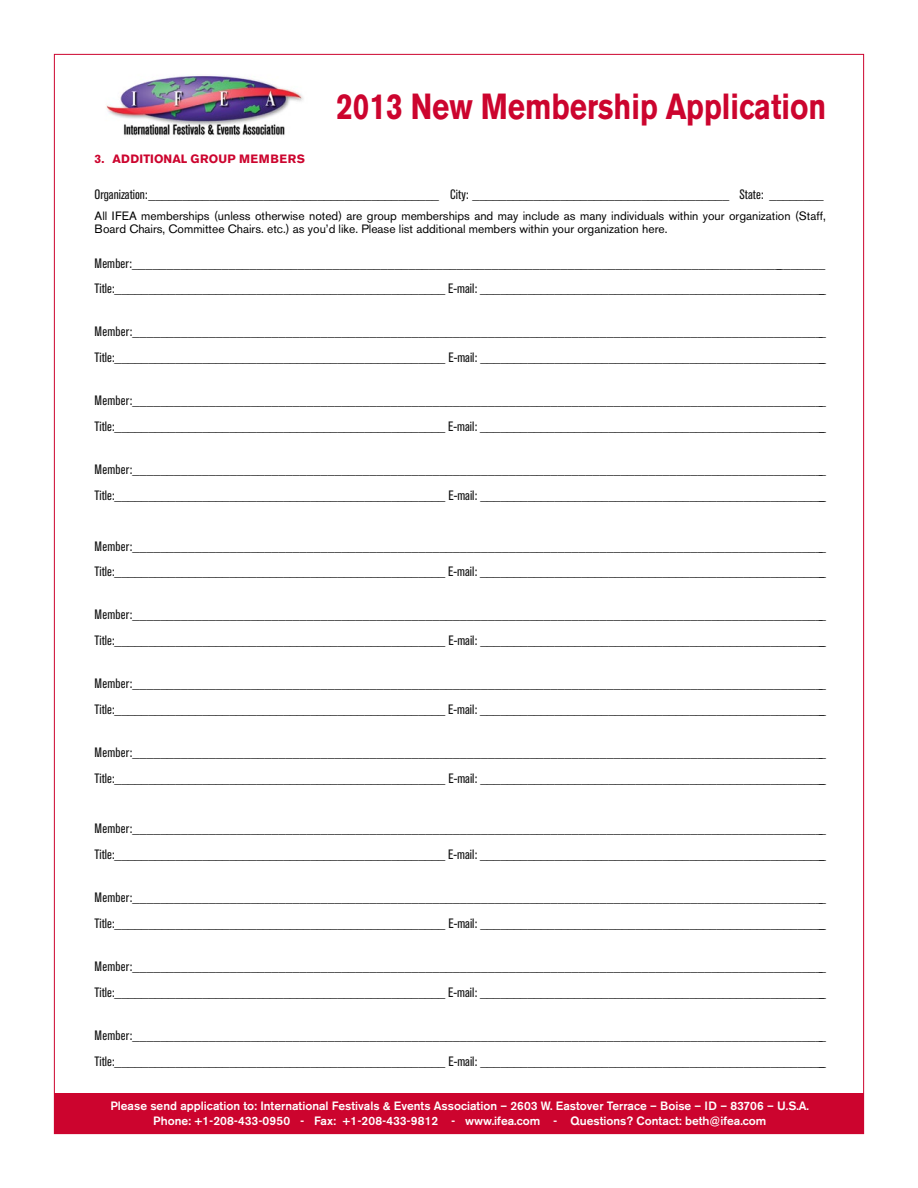
<style>
.page{position:relative;width:918px;height:1188px;background:#fff}
.page>*{position:absolute;margin:0;border:0;box-sizing:border-box;transform-origin:0 0}
.t1{font:700 36px "Akzidenz Grotesk BE";color:#cc042e;scale:.82 1}
.t2{font:condensed 13.5px/25.5px "Akzidenz Grotesk BE";color:#131313}
.t3{font:12px/13.5px "Akzidenz Grotesk BE";color:#000}
.t4{font:500 12px/15px "Akzidenz Grotesk BE";color:#fff;text-align:center}
.t5{font:700 12px "Akzidenz Grotesk BE";letter-spacing:.02em;color:#cc042e}
</style>
<div class="page">
<img style="left:106px;top:75px;width:198px;height:61px">
<div style="left:54px;top:1093px;width:809px;height:41px;background:#cc042e"></div>
<h1 class="t1" style="left:336px;top:85px;width:599px">2013 NEW MEMBERSHIP APPLICATION</h1>
<p class="t5" style="left:95px;top:151px;width:28px">3. ADD</p>
<p class="t5" style="left:140px;top:151px;width:71px">ITIONAL GROUP</p>
<p class="t5" style="left:239px;top:151px;width:11px">MEMBERS</p>
<p class="t2" style="left:95px;top:181px;width:730px">Organization:___________________________________________ City: ______________________________________ State: ________</p>
<p class="t3" style="left:95px;top:209px;width:733px">All IFEA memberships (unless otherwise noted) are group memberships and may include as many individuals within your organization (Staff,<br>Board Chairs, Committee Chairs. etc.) as you’d like. Please list additional members within your organization here.</p>
<p class="t2" style="left:95px;top:250px;width:733px">Member:_____________________________________________________________________________________________________<br>Title:_________________________________________________ E-mail: ____________________________________________________</p>
<p class="t2" style="left:95px;top:319px;width:733px">Member:____________________________________________________________________________________________________<br>Title:_________________________________________________ E-mail: ____________________________________________________</p>
<p class="t2" style="left:95px;top:388px;width:733px">Member:____________________________________________________________________________________________________<br>Title:_________________________________________________ E-mail: ____________________________________________________</p>
<p class="t2" style="left:95px;top:457px;width:733px">Member:____________________________________________________________________________________________________<br>Title:_________________________________________________ E-mail: ____________________________________________________</p>
<p class="t2" style="left:95px;top:533px;width:733px">Member:____________________________________________________________________________________________________<br>Title:_________________________________________________ E-mail: ____________________________________________________</p>
<p class="t2" style="left:95px;top:602px;width:733px">Member:____________________________________________________________________________________________________<br>Title:_________________________________________________ E-mail: ____________________________________________________</p>
<p class="t2" style="left:95px;top:671px;width:733px">Member:____________________________________________________________________________________________________<br>Title:_________________________________________________ E-mail: ____________________________________________________</p>
<p class="t2" style="left:95px;top:740px;width:733px">Member:____________________________________________________________________________________________________<br>Title:_________________________________________________ E-mail: ____________________________________________________</p>
<p class="t2" style="left:95px;top:816px;width:733px">Member:____________________________________________________________________________________________________<br>Title:_________________________________________________ E-mail: ____________________________________________________</p>
<p class="t2" style="left:95px;top:885px;width:733px">Member:____________________________________________________________________________________________________<br>Title:_________________________________________________ E-mail: ____________________________________________________</p>
<p class="t2" style="left:95px;top:954px;width:733px">Member:____________________________________________________________________________________________________<br>Title:_________________________________________________ E-mail: ____________________________________________________</p>
<p class="t2" style="left:95px;top:1023px;width:733px">Member:____________________________________________________________________________________________________<br>Title:_________________________________________________ E-mail: ____________________________________________________</p>
<p class="t4" style="left:110px;top:1098px;width:700px">Please send application to: International Festivals &amp; Events Association – 2603 W. Eastover Terrace – Boise – ID – 83706 – U.S.A.<br>Phone: +1-208-433-0950 - Fax: +1-208-433-9812 - www.ifea.com - Questions? Contact: beth@ifea.com</p>
</div>
